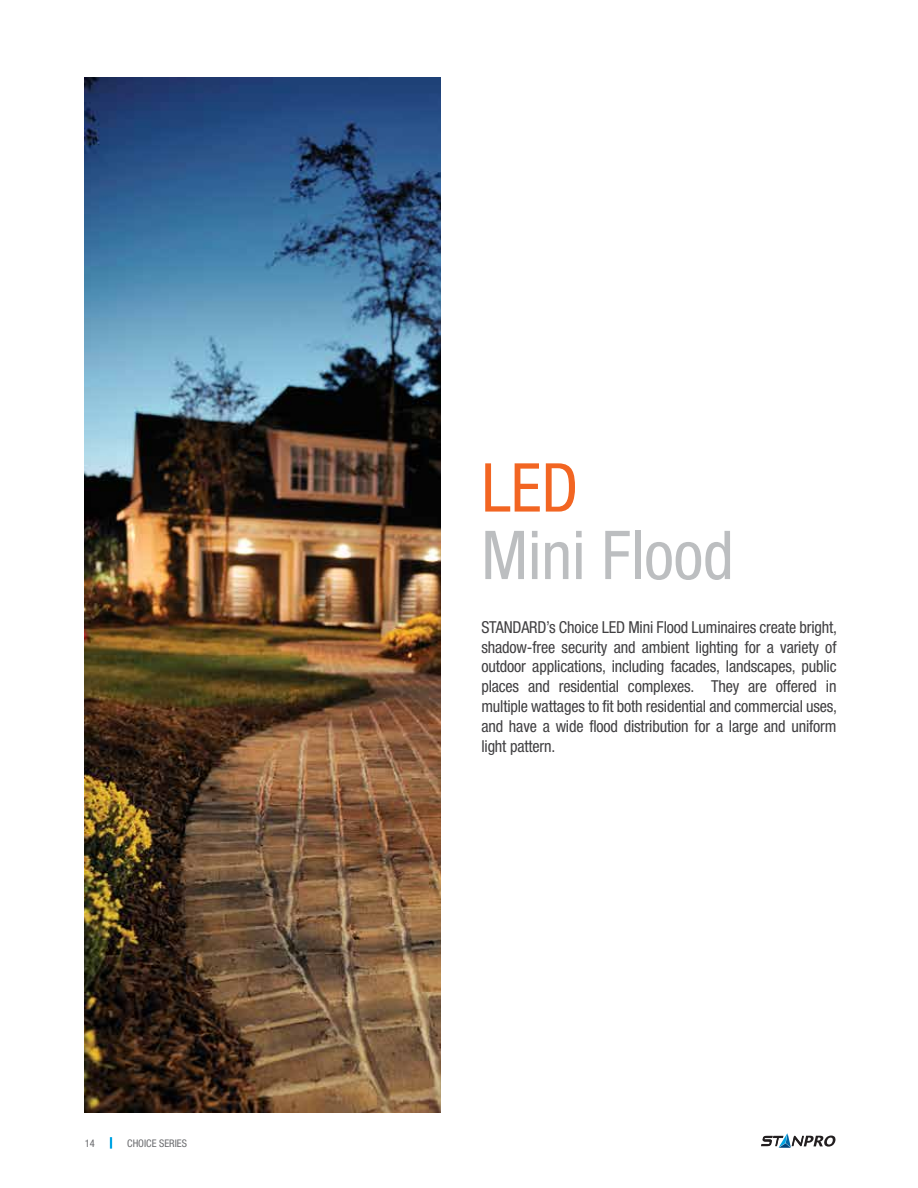
<style>
.page{position:relative;width:918px;height:1188px;background:#fff}
.page>*{position:absolute;margin:0;border:0;box-sizing:border-box;transform-origin:0 0}
.t1{font:condensed 67.5px "Helvetica Neue";color:#bcbec0}
.t2{font:condensed 67.5px "Helvetica Neue";color:#f26522}
.t3{font:condensed 16.5px/19.8px "Helvetica Neue";letter-spacing:-.01em;color:#414042;text-align:justify}
.t4{font:condensed 10.5px "Helvetica Neue";color:#696a6d}
</style>
<div class="page">
<svg style="left:110px;top:1137px;width:2px;height:12px"></svg>
<img style="left:85px;top:78px;width:356px;height:1035px">
<svg style="left:761px;top:1133px;width:74px;height:15px"></svg>
<p class="t4" style="left:85px;top:1137px;width:12px">14</p>
<p class="t4" style="left:127px;top:1137px;width:61px">CHOICE SERIES</p>
<h1 class="t2" style="left:481px;top:449px;width:98px">LED</h1>
<h1 class="t1" style="left:481px;top:516px;width:254px">Mini Flood</h1>
<p class="t3" style="left:481px;top:617px;width:357px">STANDARD’s Choice LED Mini Flood Luminaires create bright, shadow-free security and ambient lighting for a variety of outdoor applications, including facades, landscapes, public places and residential complexes. They are offered in multiple wattages to fit both residential and commercial uses, and have a wide flood distribution for a large and uniform light pattern.</p>
</div>
